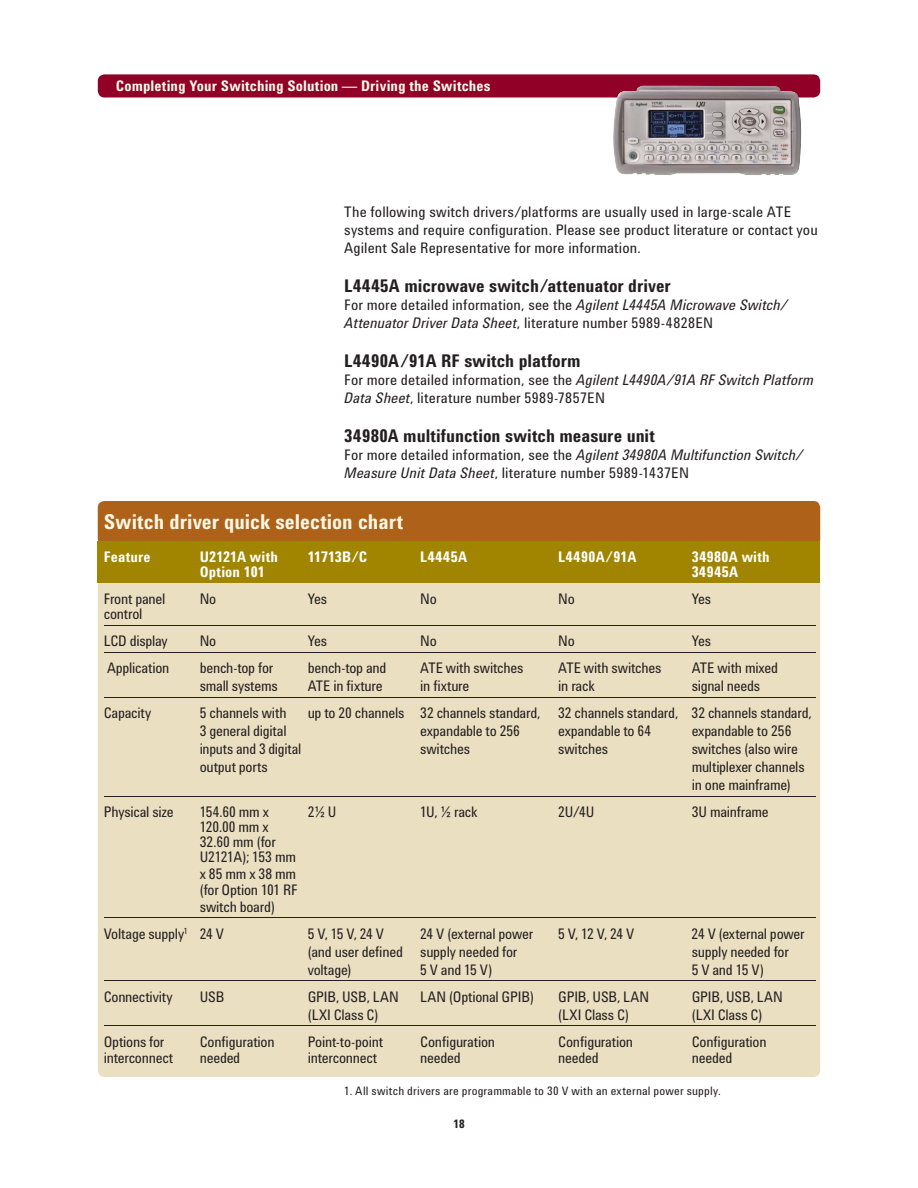
<style>
.page{position:relative;width:918px;height:1188px;background:#fff}
.page>*{position:absolute;margin:0;border:0;box-sizing:border-box;transform-origin:0 0}
.t1{font:700 21px "Agilent Condensed CFF";color:#f6f7e5}
.t2{font:700 18px "Agilent Condensed CFF";letter-spacing:.01em;color:#231f20}
.t3{font:15px/15px "Agilent Condensed CFF";letter-spacing:-.01em;color:#231f20}
.t4{font:15px/18px "Agilent Condensed CFF";letter-spacing:.01em;color:#231f20}
.t5{font:700 15px "Agilent Condensed CFF";letter-spacing:.02em;color:#fff}
.t6{font:700 15px "Agilent Condensed CFF";letter-spacing:.005em;color:#f9fae8}
.t7{font:15px "Agilent Condensed CFF";letter-spacing:-.01em;color:#231f20;scale:.95 1}
.t8{font:12px "Agilent Condensed CFF";letter-spacing:.02em;color:#231f20}
.t9{font:700 12px "Agilent Condensed CFF";color:#231f20}
.s1{font-style:italic}
</style>
<div class="page">
<div style="left:98px;top:74px;width:722px;height:24px;background:#900027;border-radius:7px"></div>
<div style="left:98px;top:501px;width:722px;height:576px;background:#ebdfc1;border-radius:7px"></div>
<div style="left:98px;top:501px;width:722px;height:45px;background:#ae6118;border-radius:7px"></div>
<div style="left:98px;top:542px;width:722px;height:41px;background:#a18400"></div>
<hr style="left:104px;top:625px;width:711px;height:1px;background:#231f20">
<hr style="left:104px;top:652px;width:711px;height:1px;background:#231f20">
<hr style="left:104px;top:697px;width:711px;height:1px;background:#231f20">
<hr style="left:104px;top:796px;width:711px;height:1px;background:#231f20">
<hr style="left:104px;top:917px;width:711px;height:1px;background:#231f20">
<hr style="left:104px;top:980px;width:711px;height:1px;background:#231f20">
<hr style="left:104px;top:1025px;width:711px;height:1px;background:#231f20">
<img style="left:613px;top:98px;width:188px;height:78px">
<img style="left:617px;top:85px;width:182px;height:13px">
<p class="t6" style="left:116px;top:80px;width:376px">Completing Your Switching Solution — Driving the Switches</p>
<p class="t4" style="left:344px;top:205px;width:475px">The following switch drivers/platforms are usually used in large-scale ATE systems and require configuration. Please see product literature or contact you<br>Agilent Sale Representative for more information.</p>
<p class="t2" style="left:344px;top:279px;width:328px">L4445A microwave switch/attenuator driver</p>
<p class="t4" style="left:344px;top:298px;width:445px">For more detailed information, see the <span class="s1">Agilent L4445A Microwave Switch/<br>Attenuator Driver Data Sheet</span>, literature number 5989-4828EN</p>
<p class="t2" style="left:344px;top:354px;width:238px">L4490A/91A RF switch platform</p>
<p class="t4" style="left:344px;top:373px;width:471px">For more detailed information, see the <span class="s1">Agilent L4490A/91A RF Switch Platform<br>Data Sheet</span>, literature number 5989-7857EN</p>
<p class="t2" style="left:344px;top:429px;width:312px">34980A multifunction switch measure unit</p>
<p class="t4" style="left:344px;top:448px;width:461px">For more detailed information, see the <span class="s1">Agilent 34980A Multifunction Switch/<br>Measure Unit Data Sheet</span>, literature number 5989-1437EN</p>
<h1 class="t1" style="left:104px;top:514px;width:301px">Switch driver quick selection chart</h1>
<p class="t5" style="left:104px;top:552px;width:48px">Feature</p>
<p class="t5" style="left:200px;top:552px;width:80px">U2121A with</p>
<p class="t5" style="left:308px;top:552px;width:61px">11713B/C</p>
<p class="t5" style="left:420px;top:552px;width:48px">L4445A</p>
<p class="t5" style="left:558px;top:552px;width:80px">L4490A/91A</p>
<p class="t5" style="left:692px;top:552px;width:79px">34980A with</p>
<p class="t5" style="left:200px;top:567px;width:67px">Option 101</p>
<p class="t5" style="left:692px;top:567px;width:48px">34945A</p>
<p class="t3" style="left:104px;top:593px;width:63px">Front panel</p>
<p class="t3" style="left:200px;top:593px;width:18px">No</p>
<p class="t3" style="left:308px;top:593px;width:21px">Yes</p>
<p class="t3" style="left:420px;top:593px;width:18px">No</p>
<p class="t3" style="left:558px;top:593px;width:18px">No</p>
<p class="t3" style="left:692px;top:593px;width:21px">Yes</p>
<p class="t3" style="left:104px;top:602px;width:66px;line-height:27px">control<br>LCD display</p>
<p class="t3" style="left:200px;top:635px;width:18px">No</p>
<p class="t3" style="left:308px;top:635px;width:21px">Yes</p>
<p class="t3" style="left:420px;top:635px;width:18px">No</p>
<p class="t3" style="left:558px;top:635px;width:18px">No</p>
<p class="t3" style="left:692px;top:635px;width:21px">Yes</p>
<p class="t3" style="left:107px;top:662px;width:64px">Application</p>
<p class="t3" style="left:200px;top:662px;width:75px">bench-top for</p>
<p class="t3" style="left:308px;top:662px;width:80px">bench-top and</p>
<p class="t3" style="left:420px;top:662px;width:105px">ATE with switches</p>
<p class="t3" style="left:558px;top:662px;width:105px">ATE with switches</p>
<p class="t3" style="left:692px;top:662px;width:88px">ATE with mixed</p>
<p class="t3" style="left:200px;top:680px;width:80px">small systems</p>
<p class="t3" style="left:308px;top:680px;width:76px">ATE in fixture</p>
<p class="t3" style="left:420px;top:680px;width:51px">in fixture</p>
<p class="t3" style="left:558px;top:680px;width:38px">in rack</p>
<p class="t3" style="left:692px;top:680px;width:70px">signal needs</p>
<p class="t3" style="left:104px;top:707px;width:49px">Capacity</p>
<p class="t3" style="left:200px;top:707px;width:88px">5 channels with</p>
<p class="t3" style="left:308px;top:707px;width:505px">up to 20 channels 32 channels standard, 32 channels standard, 32 channels standard,</p>
<p class="t3" style="left:200px;top:725px;width:88px">3 general digital</p>
<p class="t3" style="left:420px;top:725px;width:101px">expandable to 256</p>
<p class="t3" style="left:558px;top:725px;width:95px">expandable to 64</p>
<p class="t3" style="left:692px;top:725px;width:101px">expandable to 256</p>
<p class="t7" style="left:200px;top:744px;width:108px">inputs and 3 digital</p>
<p class="t3" style="left:420px;top:743px;width:51px">switches</p>
<p class="t3" style="left:558px;top:743px;width:51px">switches</p>
<p class="t3" style="left:692px;top:743px;width:108px">switches (also wire</p>
<p class="t3" style="left:200px;top:761px;width:69px">output ports</p>
<p class="t3" style="left:692px;top:760px;width:114px;line-height:18px">multiplexer channels in one mainframe)</p>
<p class="t3" style="left:104px;top:806px;width:71px">Physical size</p>
<p class="t3" style="left:200px;top:806px;width:71px">154.60 mm x</p>
<p class="t3" style="left:308px;top:806px;width:30px">2½ U</p>
<p class="t3" style="left:420px;top:806px;width:59px">1U, ½ rack</p>
<p class="t3" style="left:558px;top:806px;width:38px">2U/4U</p>
<p class="t3" style="left:692px;top:806px;width:79px">3U mainframe</p>
<p class="t3" style="left:200px;top:821px;width:98px">120.00 mm x<br>32.60 mm (for<br>U2121A); 153 mm</p>
<p class="t3" style="left:200px;top:867px;width:99px;line-height:16.5px;text-align:justify">x 85 mm x 38 mm (for Option 101 RF switch board)</p>
<p class="t3" style="left:104px;top:928px;width:122px">Voltage supply<sup>1</sup> 24 V</p>
<p class="t3" style="left:308px;top:928px;width:78px">5 V, 15 V, 24 V</p>
<p class="t3" style="left:420px;top:928px;width:114px">24 V (external power</p>
<p class="t3" style="left:558px;top:928px;width:78px">5 V, 12 V, 24 V</p>
<p class="t3" style="left:692px;top:928px;width:114px">24 V (external power</p>
<p class="t3" style="left:308px;top:946px;width:211px">(and user defined supply needed for</p>
<p class="t3" style="left:692px;top:946px;width:99px">supply needed for</p>
<p class="t3" style="left:308px;top:964px;width:45px">voltage)</p>
<p class="t3" style="left:420px;top:964px;width:74px">5 V and 15 V)</p>
<p class="t3" style="left:692px;top:964px;width:74px">5 V and 15 V)</p>
<p class="t3" style="left:104px;top:991px;width:70px">Connectivity</p>
<p class="t3" style="left:200px;top:991px;width:26px">USB</p>
<p class="t3" style="left:308px;top:991px;width:92px">GPIB, USB, LAN</p>
<p class="t3" style="left:420px;top:991px;width:115px">LAN (Optional GPIB)</p>
<p class="t3" style="left:558px;top:991px;width:92px">GPIB, USB, LAN</p>
<p class="t3" style="left:692px;top:991px;width:92px">GPIB, USB, LAN</p>
<p class="t3" style="left:308px;top:1009px;width:72px">(LXI Class C)</p>
<p class="t3" style="left:558px;top:1009px;width:72px">(LXI Class C)</p>
<p class="t3" style="left:692px;top:1009px;width:72px">(LXI Class C)</p>
<p class="t3" style="left:104px;top:1036px;width:62px">Options for</p>
<p class="t3" style="left:200px;top:1036px;width:76px">Configuration</p>
<p class="t3" style="left:308px;top:1036px;width:77px">Point-to-point</p>
<p class="t3" style="left:420px;top:1036px;width:76px">Configuration</p>
<p class="t3" style="left:558px;top:1036px;width:76px">Configuration</p>
<p class="t3" style="left:692px;top:1036px;width:76px">Configuration</p>
<p class="t3" style="left:104px;top:1052px;width:71px">interconnect</p>
<p class="t3" style="left:200px;top:1052px;width:42px">needed</p>
<p class="t3" style="left:308px;top:1052px;width:71px">interconnect</p>
<p class="t3" style="left:420px;top:1052px;width:42px">needed</p>
<p class="t3" style="left:558px;top:1052px;width:42px">needed</p>
<p class="t3" style="left:692px;top:1052px;width:42px">needed</p>
<p class="t8" style="left:344px;top:1086px;width:378px">1. All switch drivers are programmable to 30 V with an external power supply.</p>
<p class="t9" style="left:454px;top:1119px;width:13px">18</p>
</div>
